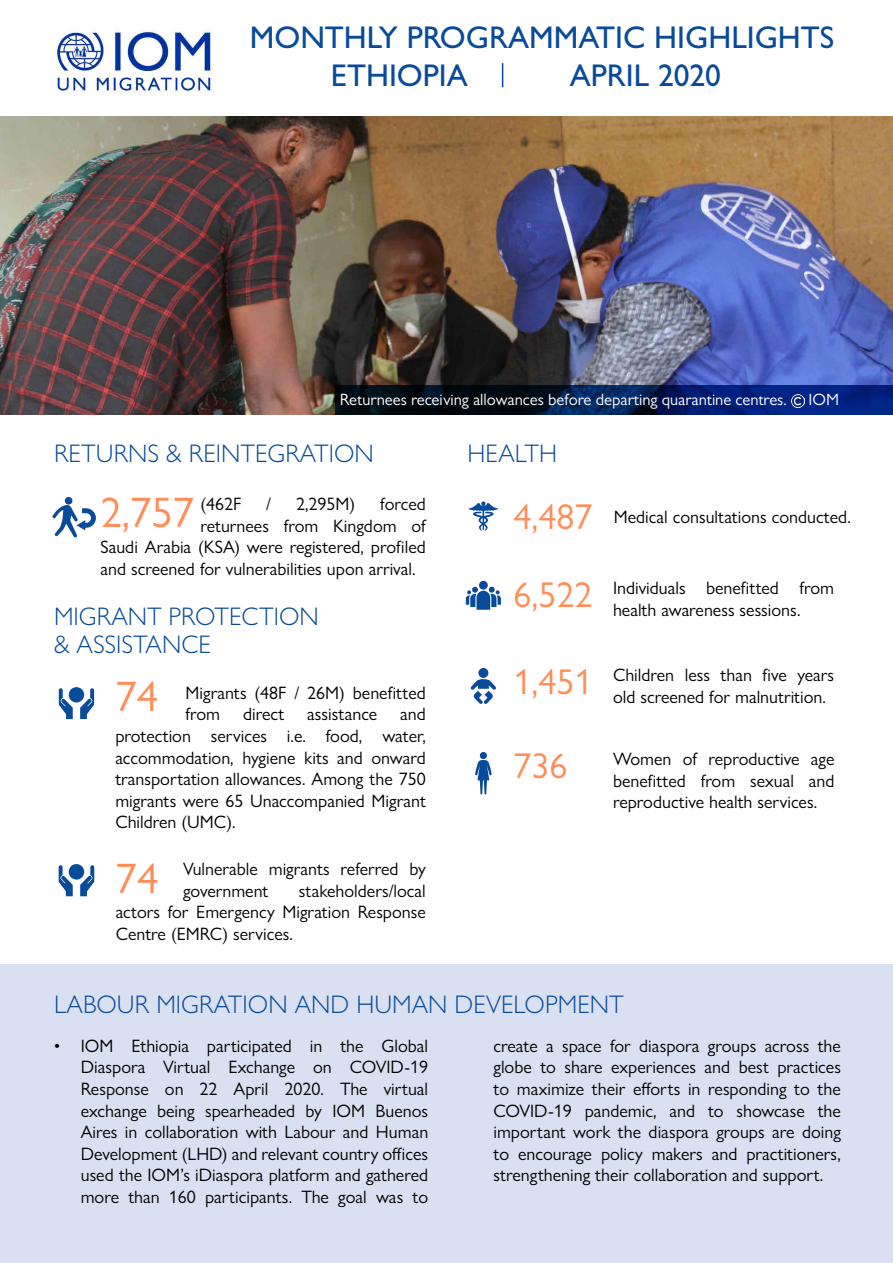
<style>
.page{position:relative;width:893px;height:1263px;background:#fff}
.page>*{position:absolute;margin:0;border:0;box-sizing:border-box;transform-origin:0 0}
.t1{font:42.75px "Gill Sans Nova";color:#ff8d57}
.t2{font:36px "Gill Sans Nova";color:#ff8d57}
.t3{font:500 31.5px/38.1px "Gill Sans MT Pro";color:#084b9a}
.t4{font:300 25.5px/28.5px "Gill Sans Nova";color:#084b9a}
.t5{font:18px/21.6px "Gill Sans Nova";color:#000;text-align:justify}
.t6{font:16.5px "Gill Sans MT Pro";color:#fff}
.s1{font-size:36px;color:#ff8d57}
</style>
<div class="page">
<img style="left:57px;top:28px;width:156px;height:64px">
<svg style="left:502px;top:63px;width:1px;height:24px"></svg>
<div style="left:0;top:964px;width:893px;height:299px;background:#d9e0f1"></div>
<img style="left:0;top:117px;width:893px;height:298px">
<svg style="left:52px;top:497px;width:44px;height:40px"></svg>
<svg style="left:335px;top:385px;width:558px;height:30px;background:#02184a"></svg>
<svg style="left:791px;top:394px;width:13px;height:13px"></svg>
<svg style="left:59px;top:687px;width:35px;height:32px"></svg>
<svg style="left:59px;top:864px;width:35px;height:32px"></svg>
<svg style="left:475px;top:752px;width:17px;height:42px"></svg>
<svg style="left:471px;top:668px;width:25px;height:36px"></svg>
<svg style="left:466px;top:581px;width:35px;height:29px"></svg>
<svg style="left:468px;top:501px;width:30px;height:30px"></svg>
<h3 class="t3" style="left:331px;top:18px;width:505px;text-indent:-81px">MONTHLY PROGRAMMATIC HIGHLIGHTS<br>ETHIOPIA</h3>
<h3 class="t3" style="left:570px;top:56px;width:153px">APRIL 2020</h3>
<p class="t6" style="left:340px;top:390px;width:449px">Returnees receiving allowances before departing quarantine centres.</p>
<p class="t6" style="left:808px;top:390px;width:32px">IOM</p>
<h3 class="t4" style="left:54px;top:438px;width:321px">RETURNS &amp; REINTEGRATION</h3>
<h3 class="t4" style="left:468px;top:438px;width:91px">HEALTH</h3>
<p class="t5" style="left:200px;top:493px;width:42px">(462F</p>
<p class="t5" style="left:266px;top:493px;width:6px">/</p>
<p class="t5" style="left:296px;top:493px;width:61px">2,295M)</p>
<p class="t5" style="left:380px;top:493px;width:47px">forced</p>
<p class="t5" style="left:200px;top:515px;width:227px">returnees from Kingdom of</p>
<p class="t5" style="left:101px;top:536px;width:327px">Saudi Arabia (KSA) were registered, profiled</p>
<p class="t5" style="left:101px;top:558px;width:317px">and screened for vulnerabilities upon arrival.</p>
<h1 class="t1" style="left:101px;top:486px;width:95px">2,757</h1>
<p class="t5" style="left:514px;top:506px;width:339px"><span class="s1">4,487</span> Medical consultations conducted.</p>
<h3 class="t4" style="left:54px;top:602px;width:266px">MIGRANT PROTECTION &amp; ASSISTANCE</h3>
<h1 class="t1" style="left:115px;top:670px;width:44px">74</h1>
<p class="t5" style="left:186px;top:682px;width:242px">Migrants (48F / 26M) benefitted from</p>
<p class="t5" style="left:115px;top:703px;width:312px;text-indent:285px">and protection services i.e. food, water, accommodation, hygiene kits and onward transportation allowances. Among the 750 migrants were 65 Unaccompanied Migrant Children (UMC).</p>
<p class="t5" style="left:243px;top:703px;width:43px">direct</p>
<p class="t5" style="left:307px;top:703px;width:72px">assistance</p>
<p class="t5" style="left:183px;top:858px;width:244px">Vulnerable migrants referred by government</p>
<h1 class="t1" style="left:116px;top:852px;width:44px">74</h1>
<p class="t5" style="left:116px;top:879px;width:312px;text-indent:183px">stakeholders/local actors for Emergency Migration Response Centre (EMRC) services.</p>
<p class="t5" style="left:514px;top:577px;width:322px;text-indent:99px">Individuals benefitted from<br><sup>6,522</sup> health awareness sessions.</p>
<p class="t5" style="left:514px;top:664px;width:322px;text-indent:99px">Children less than five years<br><sup>1,451</sup> old screened for malnutrition.</p>
<h2 class="t2" style="left:514px;top:744px;width:55px">736</h2>
<p class="t5" style="left:613px;top:748px;width:223px">Women of reproductive age benefitted from sexual and reproductive health services.</p>
<h3 class="t4" style="left:54px;top:989px;width:571px">LABOUR MIGRATION AND HUMAN DEVELOPMENT</h3>
<p class="t5" style="left:81px;top:1035px;width:349px;text-indent:-27px">• IOM Ethiopia participated in the Global Diaspora Virtual Exchange on COVID-19<br>Response on 22 April 2020. The virtual exchange being spearheaded by IOM Buenos Aires in collaboration with Labour and Human Development (LHD) and relevant country offices used the IOM’s iDiaspora platform and gathered more than 160 participants. The goal was to</p>
<p class="t5" style="left:493px;top:1035px;width:349px">create a space for diaspora groups across the globe to share experiences and best practices to maximize their efforts in responding to the COVID-19 pandemic, and to showcase the important work the diaspora groups are doing to encourage policy makers and practitioners, strengthening their collaboration and support.</p>
</div>
